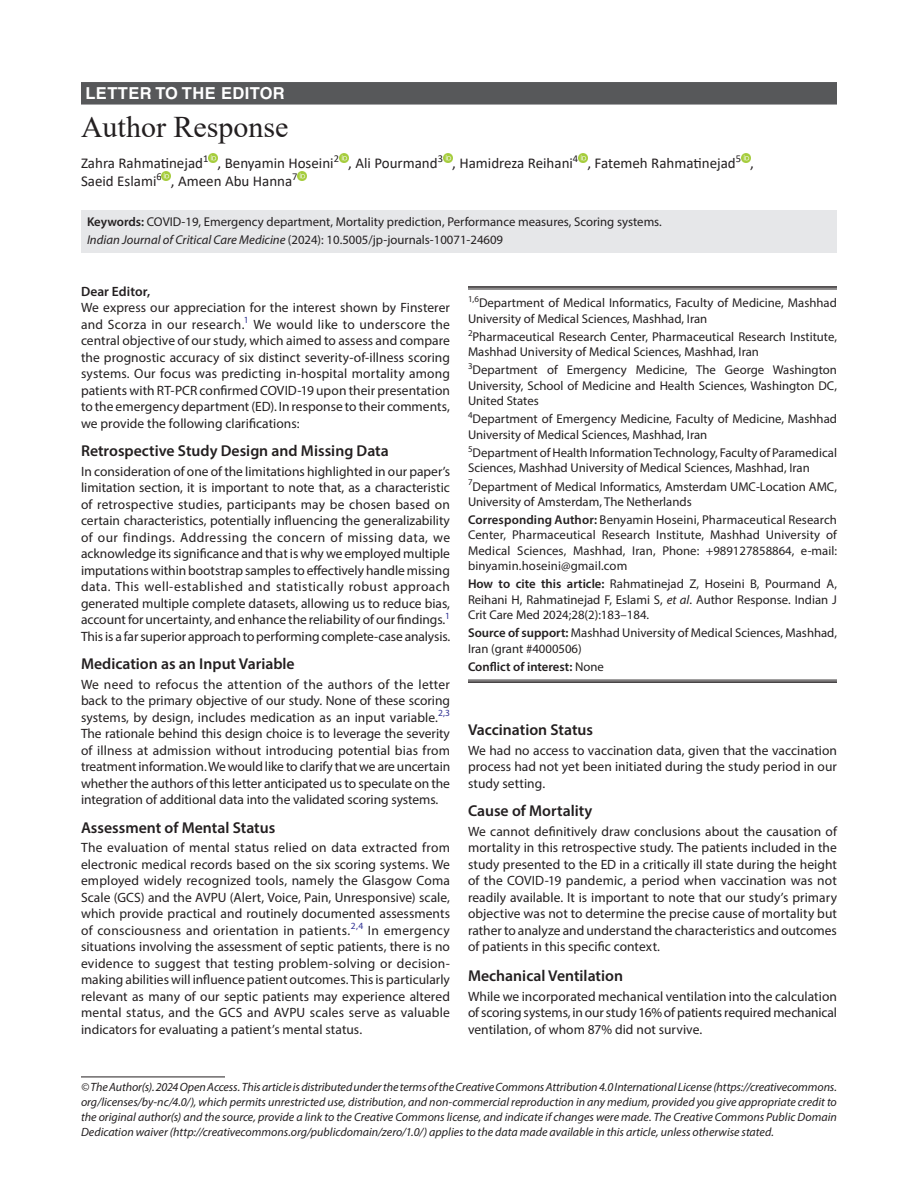
<style>
.page{position:relative;width:918px;height:1188px;background:#fff}
.page>*{position:absolute;margin:0;border:0;box-sizing:border-box;transform-origin:0 0}
.t1{font:30px "Times New Roman";color:#231f20}
.ArticleType{font:700 16.5px "Helvetica LT Std";letter-spacing:.025em;color:#fff}
.Head-2{font:600 15.75px "Myriad Pro";color:#231f20}
.AuthorName{font:15px/18px "Calibri";color:#231f20}
.Para-NoIndent{font:13.5px/16.5px "Myriad Pro";color:#231f20;text-align:justify}
.Para-NoIndent-2{font:600 13.5px "Myriad Pro";letter-spacing:.005em;color:#231f20}
.Affiliation{font:12.75px/15.3px "Myriad Pro";color:#231f20}
.Corresponding_Author{font:12.75px/15.3px "Myriad Pro";letter-spacing:.005em;color:#231f20;text-align:justify}
.How_to_Cite{font:12.75px/15.3px "Myriad Pro";color:#231f20;text-align:justify}
.Affiliation-first{font:12.75px/15.3px "Myriad Pro";color:#231f20}
.Keywords{font:12.75px "Myriad Pro";color:#231f20}
.Source{font:12.75px/15.3px "Myriad Pro";color:#231f20}
.JT_DOI{font:12.75px "Myriad Pro";color:#231f20}
.COI{font:600 12.75px "Myriad Pro";color:#231f20}
.FootNote{font:italic 12px/15px "Myriad Pro";color:#231f20;text-align:justify}
.s1{font-weight:600}
.s2{font-style:italic}
.s3{font-weight:400}
</style>
<div class="page">
<div style="left:81px;top:82px;width:756px;height:23px;background:#57585a"></div>
<div style="left:81px;top:210px;width:756px;height:25px;background:#e6e7e9"></div>
<div style="left:81px;top:228px;width:756px;height:25px;background:#e6e7e9"></div>
<svg style="left:208px;top:153px;width:10px;height:9px"></svg>
<svg style="left:339px;top:153px;width:9px;height:9px"></svg>
<svg style="left:443px;top:153px;width:9px;height:9px"></svg>
<svg style="left:578px;top:153px;width:9px;height:9px"></svg>
<svg style="left:741px;top:153px;width:9px;height:9px"></svg>
<svg style="left:162px;top:171px;width:9px;height:9px"></svg>
<svg style="left:298px;top:171px;width:9px;height:9px"></svg>
<hr style="left:81px;top:1077px;width:144px;height:1px;background:#231f20">
<hr style="left:468px;top:286px;width:369px;height:2px;background:#231f20">
<hr style="left:468px;top:289px;width:369px;height:1px;background:#231f20">
<hr style="left:468px;top:680px;width:369px;height:1px;background:#231f20">
<hr style="left:468px;top:681px;width:369px;height:2px;background:#231f20">
<p class="ArticleType" style="left:86px;top:83px;width:201px">LETTER TO THE EDITOR</p>
<p class="t1" style="left:81px;top:106px;width:209px">Author Response</p>
<p class="AuthorName" style="left:81px;top:154px;width:675px">Zahra Rahmatinejad<sup>1</sup> , Benyamin Hoseini<sup>2</sup> , Ali Pourmand<sup>3</sup> , Hamidreza Reihani<sup>4</sup> , Fatemeh Rahmatinejad<sup>5</sup> ,<br>Saeid Eslami<sup>6</sup> , Ameen Abu Hanna<sup>7</sup></p>
<p class="Keywords" style="left:87px;top:214px;width:576px"><span class="s1">Keywords:</span> COVID-19, Emergency department, Mortality prediction, Performance measures, Scoring systems.</p>
<p class="JT_DOI" style="left:87px;top:232px;width:418px"><span class="s2">Indian Journal of Critical Care Medicine</span> (2024): 10.5005/jp-journals-10071-24609</p>
<p class="Para-NoIndent-2" style="left:81px;top:283px;width:71px">Dear Editor,</p>
<p class="Para-NoIndent" style="left:81px;top:299px;width:371px">We express our appreciation for the interest shown by Finsterer and Scorza in our research.<sup>1</sup> We would like to underscore the central objective of our study, which aimed to assess and compare the prognostic accuracy of six distinct severity-of-illness scoring systems. Our focus was predicting in-hospital mortality among patients with RT-PCR confirmed COVID-19 upon their presentation to the emergency department (ED). In response to their comments, we provide the following clarifications:</p>
<p class="Head-2" style="left:81px;top:441px;width:309px">Retrospective Study Design and Missing Data</p>
<p class="Para-NoIndent" style="left:81px;top:463px;width:371px">In consideration of one of the limitations highlighted in our paper’s limitation section, it is important to note that, as a characteristic of retrospective studies, participants may be chosen based on certain characteristics, potentially influencing the generalizability of our findings. Addressing the concern of missing data, we acknowledge its significance and that is why we employed multiple imputations within bootstrap samples to effectively handle missing data. This well-established and statistically robust approach generated multiple complete datasets, allowing us to reduce bias, account for uncertainty, and enhance the reliability of our findings.<sup>1<br></sup>This is a far superior approach to performing complete-case analysis.</p>
<p class="Head-2" style="left:81px;top:654px;width:215px">Medication as an Input Variable</p>
<p class="Para-NoIndent" style="left:81px;top:676px;width:371px">We need to refocus the attention of the authors of the letter back to the primary objective of our study. None of these scoring systems, by design, includes medication as an input variable.<sup>2,3<br></sup>The rationale behind this design choice is to leverage the severity of illness at admission without introducing potential bias from treatment information. We would like to clarify that we are uncertain whether the authors of this letter anticipated us to speculate on the integration of additional data into the validated scoring systems.</p>
<p class="Head-2" style="left:81px;top:817px;width:196px">Assessment of Mental Status</p>
<p class="Para-NoIndent" style="left:81px;top:839px;width:371px">The evaluation of mental status relied on data extracted from electronic medical records based on the six scoring systems. We employed widely recognized tools, namely the Glasgow Coma Scale (GCS) and the AVPU (Alert, Voice, Pain, Unresponsive) scale, which provide practical and routinely documented assessments of consciousness and orientation in patients.<sup>2,4</sup> In emergency situations involving the assessment of septic patients, there is no evidence to suggest that testing problem-solving or decision&shy;making abilities will influence patient outcomes. This is particularly relevant as many of our septic patients may experience altered mental status, and the GCS and AVPU scales serve as valuable indicators for evaluating a patient’s mental status.</p>
<p class="Affiliation-first" style="left:468px;top:295px;width:370px"><sup>1,6</sup>Department of Medical Informatics, Faculty of Medicine, Mashhad<br>University of Medical Sciences, Mashhad, Iran</p>
<p class="Affiliation" style="left:468px;top:329px;width:370px"><sup>2</sup>Pharmaceutical Research Center, Pharmaceutical Research Institute,<br>Mashhad University of Medical Sciences, Mashhad, Iran</p>
<p class="Affiliation" style="left:468px;top:362px;width:371px;text-align:justify"><sup>3</sup>Department of Emergency Medicine, The George Washington University, School of Medicine and Health Sciences, Washington DC, United States</p>
<p class="Affiliation" style="left:468px;top:411px;width:371px"><sup>4</sup>Department of Emergency Medicine, Faculty of Medicine, Mashhad<br>University of Medical Sciences, Mashhad, Iran</p>
<p class="Affiliation" style="left:468px;top:445px;width:371px"><sup>5</sup>Department of Health Information Technology, Faculty of Paramedical<br>Sciences, Mashhad University of Medical Sciences, Mashhad, Iran</p>
<p class="Affiliation" style="left:468px;top:478px;width:370px"><sup>7</sup>Department of Medical Informatics, Amsterdam UMC-Location AMC,<br>University of Amsterdam, The Netherlands</p>
<p class="Corresponding_Author" style="left:468px;top:512px;width:371px"><span class="s1">Corresponding Author:</span> Benyamin Hoseini, Pharmaceutical Research Center, Pharmaceutical Research Institute, Mashhad University of Medical Sciences, Mashhad, Iran, Phone: +989127858864, e-mail: binyamin.hoseini@gmail.com</p>
<p class="How_to_Cite" style="left:468px;top:576px;width:371px"><span class="s1">How to cite this article:</span> Rahmatinejad Z, Hoseini B, Pourmand A, Reihani H, Rahmatinejad F, Eslami S, <span class="s2">et al</span>. Author Response. Indian J Crit Care Med 2024;28(2):183–184.</p>
<p class="Source" style="left:468px;top:625px;width:371px"><span class="s1">Source of support:</span> Mashhad University of Medical Sciences, Mashhad,<br>Iran (grant #4000506)</p>
<p class="COI" style="left:468px;top:658px;width:137px">Conflict of interest: <span class="s3">None</span></p>
<p class="Head-2" style="left:468px;top:720px;width:127px">Vaccination Status</p>
<p class="Para-NoIndent" style="left:468px;top:742px;width:371px">We had no access to vaccination data, given that the vaccination process had not yet been initiated during the study period in our study setting.</p>
<p class="Head-2" style="left:468px;top:801px;width:126px">Cause of Mortality</p>
<p class="Para-NoIndent" style="left:468px;top:823px;width:371px">We cannot definitively draw conclusions about the causation of mortality in this retrospective study. The patients included in the study presented to the ED in a critically ill state during the height of the COVID-19 pandemic, a period when vaccination was not readily available. It is important to note that our study’s primary objective was not to determine the precise cause of mortality but rather to analyze and understand the characteristics and outcomes of patients in this specific context.</p>
<p class="Head-2" style="left:468px;top:966px;width:157px">Mechanical Ventilation</p>
<p class="Para-NoIndent" style="left:468px;top:988px;width:371px">While we incorporated mechanical ventilation into the calculation of scoring systems, in our study 16% of patients required mechanical ventilation, of whom 87% did not survive.</p>
<p class="FootNote" style="left:81px;top:1079px;width:758px">© The Author(s). 2024 Open Access. This article is distributed under the terms of the Creative Commons Attribution 4.0 International License (https://creativecommons. org/licenses/by-nc/4.0/), which permits unrestricted use, distribution, and non-commercial reproduction in any medium, provided you give appropriate credit to the original author(s) and the source, provide a link to the Creative Commons license, and indicate if changes were made. The Creative Commons Public Domain Dedication waiver (http://creativecommons.org/publicdomain/zero/1.0/) applies to the data made available in this article, unless otherwise stated.</p>
</div>
